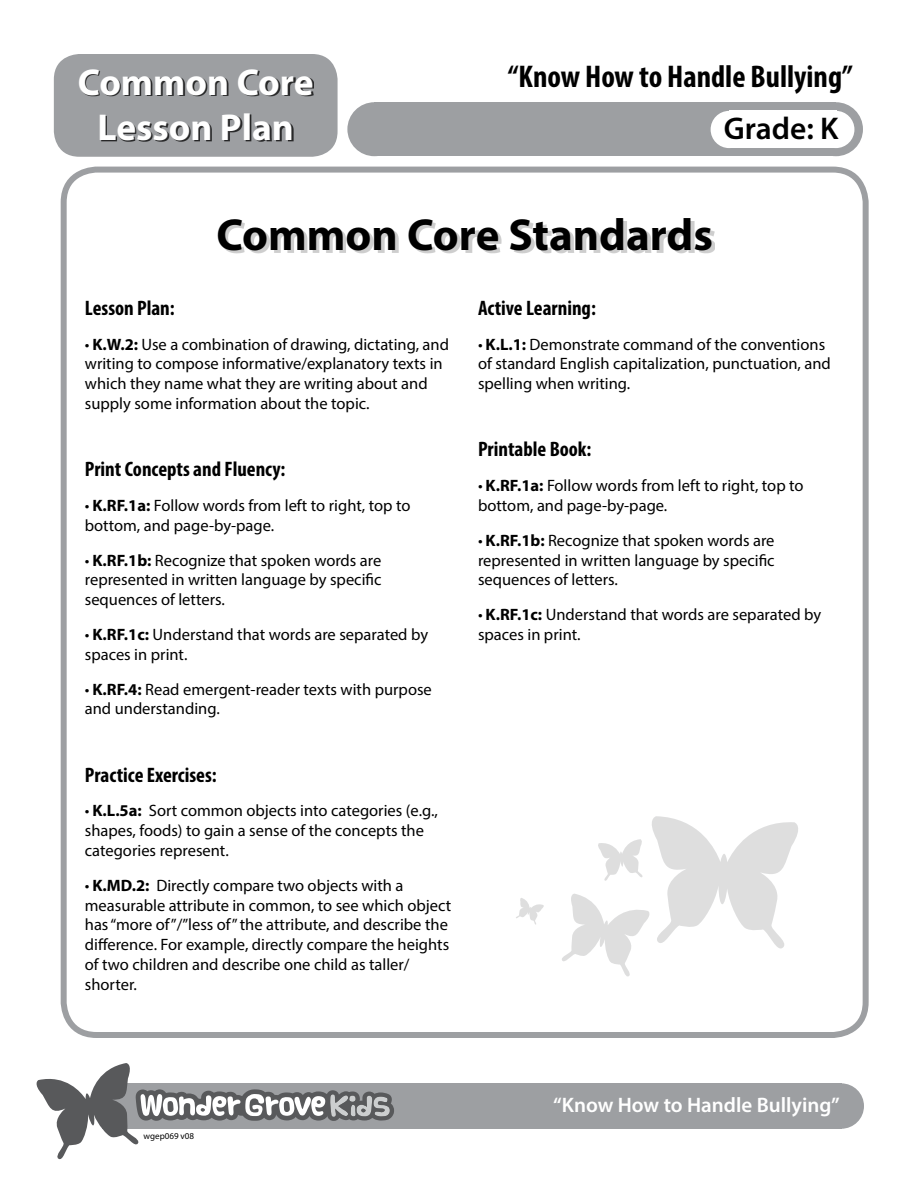
<style>
.page{position:relative;width:918px;height:1188px;background:#fff}
.page>*{position:absolute;margin:0;border:0;box-sizing:border-box;transform-origin:0 0}
.t1{font:700 45px "Myriad Pro";color:#000}
.t2{font:700 37.5px/45px "Myriad Pro";color:#fff;text-align:center}
.t3{font:700 condensed 31.5px "Myriad Pro";color:#000}
.t4{font:600 31.5px "Myriad Pro";color:#000}
.t5{font:700 condensed 21px "Myriad Pro";color:#000}
.t6{font:600 21px "Myriad Pro";color:#fff}
.t7{font:16.5px/19.8px "Myriad Pro";color:#000}
.t8{font:9px "Myriad Pro";color:#000}
.s1{font-weight:700}
</style>
<div class="page">
<div style="left:61px;top:167px;width:808px;height:871px;border:6px solid #9d9fa2;border-radius:33px"></div>
<div style="left:54px;top:54px;width:284px;height:103px;background:#9d9fa2;border-radius:26px"></div>
<div style="left:819px;top:1083px;width:45px;height:46px;background:#9d9fa2;border-radius:50%"></div>
<div style="left:102px;top:1083px;width:739px;height:46px;background:#9d9fa2"></div>
<svg style="left:36px;top:1063px;width:358px;height:97px"></svg>
<div style="left:80px;top:70px;width:234px;height:72px;background:#000;opacity:.75"></div>
<div style="left:809px;top:102px;width:54px;height:54px;background:#9d9fa2;border-radius:50%"></div>
<div style="left:347px;top:102px;width:54px;height:54px;background:#9d9fa2;border-radius:50%"></div>
<div style="left:374px;top:102px;width:462px;height:54px;background:#9d9fa2"></div>
<div style="left:818px;top:111px;width:36px;height:37px;background:#fff;border-radius:50%"></div>
<div style="left:729px;top:111px;width:108px;height:37px;background:#fff"></div>
<div style="left:711px;top:111px;width:37px;height:37px;background:#fff;border-radius:50%"></div>
<div style="left:221px;top:221px;width:494px;height:33px;background:#000;opacity:.2"></div>
<svg style="left:516px;top:898px;width:28px;height:27px"></svg>
<svg style="left:562px;top:816px;width:236px;height:161px"></svg>
<h2 class="t2" style="left:78px;top:58px;width:237px">Common Core<br>Lesson Plan</h2>
<h3 class="t3" style="left:508px;top:56px;width:346px">“Know How to Handle Bullying”</h3>
<h3 class="t4" style="left:724px;top:109px;width:116px">Grade: K</h3>
<h1 class="t1" style="left:216px;top:205px;width:498px">Common Core Standards</h1>
<p class="t5" style="left:85px;top:295px;width:91px">Lesson Plan:</p>
<p class="t7" style="left:85px;top:334px;width:366px">• <span class="s1">K.W.2:</span> Use a combination of drawing, dictating, and writing to compose informative/explanatory texts in which they name what they are writing about and supply some information about the topic.</p>
<p class="t5" style="left:85px;top:456px;width:202px">Print Concepts and Fluency:</p>
<p class="t7" style="left:85px;top:495px;width:327px">• <span class="s1">K.RF.1a:</span> Follow words from left to right, top to bottom, and page-by-page.</p>
<p class="t7" style="left:85px;top:550px;width:298px;text-align:justify">• <span class="s1">K.RF.1b:</span> Recognize that spoken words are represented in written language by specific sequences of letters.</p>
<p class="t7" style="left:85px;top:624px;width:345px">• <span class="s1">K.RF.1c:</span> Understand that words are separated by spaces in print.</p>
<p class="t7" style="left:85px;top:679px;width:349px">• <span class="s1">K.RF.4:</span> Read emergent-reader texts with purpose and understanding.</p>
<p class="t5" style="left:85px;top:762px;width:133px">Practice Exercises:</p>
<p class="t7" style="left:85px;top:801px;width:355px">• <span class="s1">K.L.5a:</span> Sort common objects into categories (e.g., shapes, foods) to gain a sense of the concepts the categories represent.</p>
<p class="t7" style="left:85px;top:875px;width:368px">• <span class="s1">K.MD.2:</span> Directly compare two objects with a measurable attribute in common, to see which object has “more of”/”less of” the attribute, and describe the difference. For example, directly compare the heights of two children and describe one child as taller/ shorter.</p>
<p class="t5" style="left:478px;top:295px;width:119px">Active Learning:</p>
<p class="t7" style="left:478px;top:334px;width:354px">• <span class="s1">K.L.1:</span> Demonstrate command of the conventions of standard English capitalization, punctuation, and spelling when writing.</p>
<p class="t5" style="left:478px;top:436px;width:115px">Printable Book:</p>
<p class="t7" style="left:478px;top:476px;width:327px">• <span class="s1">K.RF.1a:</span> Follow words from left to right, top to bottom, and page-by-page.</p>
<p class="t7" style="left:478px;top:530px;width:298px;text-align:justify">• <span class="s1">K.RF.1b:</span> Recognize that spoken words are represented in written language by specific sequences of letters.</p>
<p class="t7" style="left:478px;top:605px;width:345px">• <span class="s1">K.RF.1c:</span> Understand that words are separated by spaces in print.</p>
<p class="t8" style="left:144px;top:1130px;width:52px">wgep069 v08</p>
<p class="t6" style="left:553px;top:1092px;width:288px">“Know How to Handle Bullying”</p>
</div>
